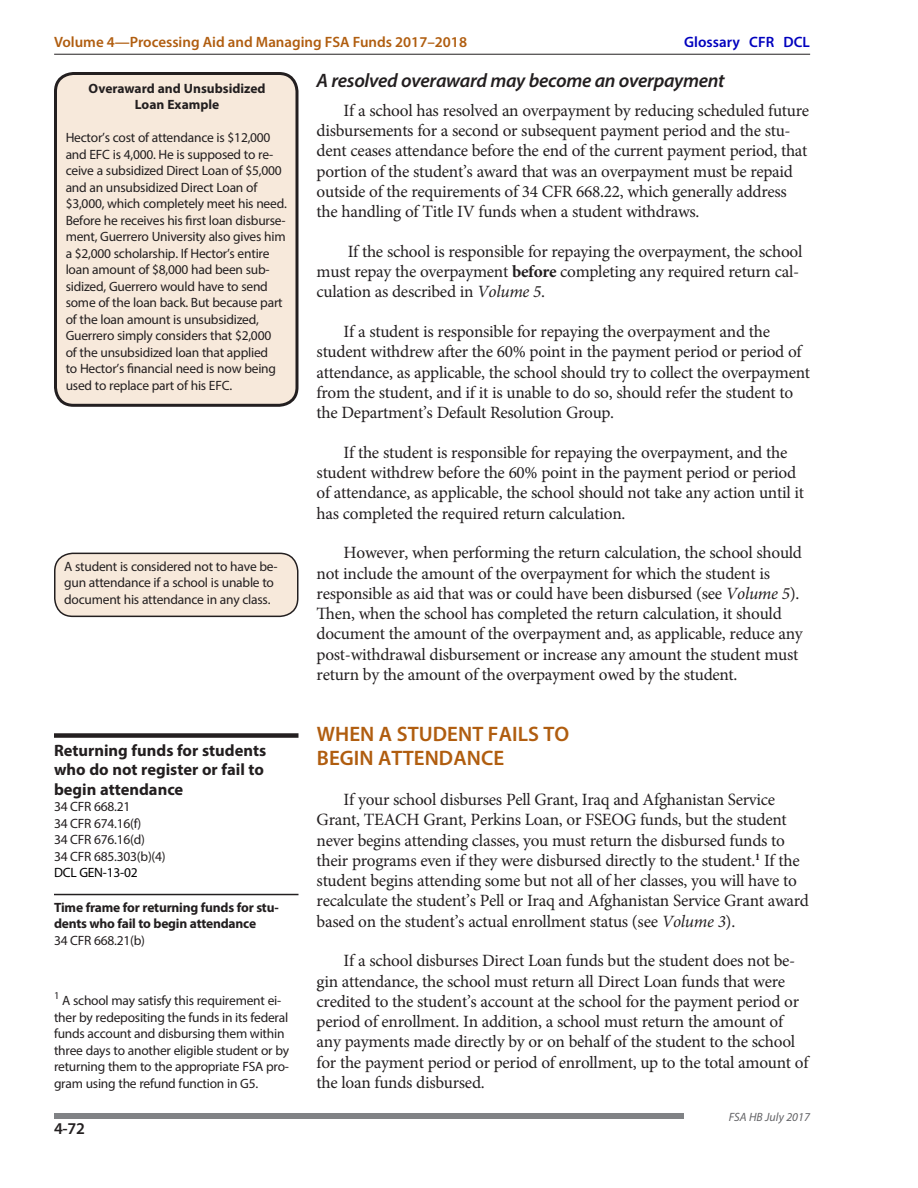
<style>
.page{position:relative;width:918px;height:1188px;background:#fff}
.page>*{position:absolute;margin:0;border:0;box-sizing:border-box;transform-origin:0 0}
.New_Heading_1__ID{font:600 21px/24px "Myriad Pro";letter-spacing:.005em;color:#b05d0f}
.New_Heading_2__ID{font:italic 600 19.5px "Myriad Pro";letter-spacing:-.015em;color:#231f20}
.Body_Text__ID{font:17.25px/20.2px "Minion Pro";letter-spacing:-.015em;color:#231f20}
.Sidebar_Head__ID{font:700 16.5px/19.5px "Myriad Pro";color:#231f20}
.t1{font:600 16.5px "Myriad Pro";color:#231f20}
.t2{font:600 15px "Myriad Pro";color:#b05d0f}
.t3{font:600 15px "Myriad Pro";color:#0000be}
.Sidebar_Example_Text{font:13.5px/16.5px "Myriad Pro";letter-spacing:-.015em;color:#231f20}
.Sidebar_Text__ID{font:13.5px/16.5px "Myriad Pro";letter-spacing:-.015em;color:#231f20}
.Sidebar_Subhead__ID{font:700 13.5px/16.5px "Myriad Pro";letter-spacing:-.015em;color:#231f20}
.Sidebar_Example_Head{font:700 13.5px/16.5px "Myriad Pro";color:#231f20;text-align:center}
.Sidebar_Text__ID-2{font:13.5px "Myriad Pro";letter-spacing:-.015em;color:#000}
.t4{font:italic 12px "Myriad Pro";color:#636366}
.s1{font-weight:700}
.s2{font-style:italic}
</style>
<div class="page">
<hr style="left:54px;top:54px;width:756px;height:1px;background:#231f20">
<div style="left:56px;top:74px;width:241px;height:331px;background:#f7e9db;border-radius:18px"></div>
<div style="left:54px;top:72px;width:244px;height:335px;border:3px solid #231f20;border-radius:18px"></div>
<div style="left:55px;top:553px;width:243px;height:63px;background:#f7e9db;border-radius:18px"></div>
<div style="left:54px;top:553px;width:244px;height:64px;border:2px solid #231f20;border-radius:18px"></div>
<div style="left:54px;top:733px;width:244px;height:5px;background:#231f20"></div>
<hr style="left:54px;top:894px;width:244px;height:1px;background:#231f20">
<div style="left:54px;top:1113px;width:630px;height:6px;background:#808285"></div>
<p class="t2" style="left:54px;top:33px;width:415px">Volume 4—Processing Aid and Managing FSA Funds 2017–2018</p>
<p class="t3" style="left:684px;top:33px;width:127px">Glossary CFR DCL</p>
<p class="New_Heading_2__ID" style="left:317px;top:68px;width:409px">A resolved overaward may become an overpayment</p>
<p class="Body_Text__ID" style="left:317px;top:100px;width:494px;text-indent:27px">If a school has resolved an overpayment by reducing scheduled future disbursements for a second or subsequent payment period and the stu&shy;dent ceases attendance before the end of the current payment period, that portion of the student’s award that was an overpayment must be repaid outside of the requirements of 34 CFR 668.22, which generally address the handling of Title IV funds when a student withdraws.</p>
<p class="Body_Text__ID" style="left:317px;top:241px;width:487px;text-indent:31px">If the school is responsible for repaying the overpayment, the school must repay the overpayment <span class="s1">before</span> completing any required return cal&shy;culation as described in <span class="s2">Volume 5</span>.</p>
<p class="Body_Text__ID" style="left:317px;top:322px;width:495px;text-indent:27px">If a student is responsible for repaying the overpayment and the student withdrew after the 60% point in the payment period or period of attendance, as applicable, the school should try to collect the overpayment from the student, and if it is unable to do so, should refer the student to the Department’s Default Resolution Group.</p>
<p class="Body_Text__ID" style="left:317px;top:442px;width:489px;text-indent:27px">If the student is responsible for repaying the overpayment, and the student withdrew before the 60% point in the payment period or period of attendance, as applicable, the school should not take any action until it has completed the required return calculation.</p>
<p class="Body_Text__ID" style="left:317px;top:543px;width:488px;text-indent:27px">However, when performing the return calculation, the school should not include the amount of the overpayment for which the student is responsible as aid that was or could have been disbursed (see <span class="s2">Volume 5</span>).<br>Then, when the school has completed the return calculation, it should document the amount of the overpayment and, as applicable, reduce any post-withdrawal disbursement or increase any amount the student must return by the amount of the overpayment owed by the student.</p>
<p class="Sidebar_Example_Head" style="left:89px;top:80px;width:178px">Overaward and Unsubsidized<br>Loan Example</p>
<p class="Sidebar_Example_Text" style="left:66px;top:129px;width:223px">Hector’s cost of attendance is $12,000 and EFC is 4,000. He is supposed to re&shy;ceive a subsidized Direct Loan of $5,000 and an unsubsidized Direct Loan of $3,000, which completely meet his need.<br>Before he receives his first loan disburse&shy;ment, Guerrero University also gives him a $2,000 scholarship. If Hector’s entire loan amount of $8,000 had been sub&shy;sidized, Guerrero would have to send some of the loan back. But because part of the loan amount is unsubsidized, Guerrero simply considers that $2,000<br>of the unsubsidized loan that applied<br>to Hector’s financial need is now being used to replace part of his EFC.</p>
<p class="Sidebar_Example_Text" style="left:64px;top:558px;width:215px">A student is considered not to have be&shy;gun attendance if a school is unable to document his attendance in any class.</p>
<p class="Sidebar_Head__ID" style="left:54px;top:740px;width:214px">Returning funds for students who do not register or fail to begin attendance</p>
<p class="Sidebar_Text__ID" style="left:54px;top:798px;width:78px">34 CFR 668.21</p>
<p class="Sidebar_Text__ID" style="left:54px;top:815px;width:89px">34 CFR 674.16(f)</p>
<p class="Sidebar_Text__ID" style="left:54px;top:831px;width:93px">34 CFR 676.16(d)</p>
<p class="Sidebar_Text__ID" style="left:54px;top:848px;width:113px">34 CFR 685.303(b)(4)</p>
<p class="Sidebar_Text__ID-2" style="left:54px;top:864px;width:85px">DCL GEN-13-02</p>
<p class="Sidebar_Subhead__ID" style="left:54px;top:899px;width:226px">Time frame for returning funds for stu&shy;dents who fail to begin attendance</p>
<p class="Sidebar_Text__ID" style="left:54px;top:932px;width:93px">34 CFR 668.21(b)</p>
<p class="Sidebar_Text__ID" style="left:54px;top:992px;width:237px"><sup>1</sup> A school may satisfy this requirement ei&shy;ther by redepositing the funds in its federal funds account and disbursing them within three days to another eligible student or by returning them to the appropriate FSA pro&shy;gram using the refund function in G5.</p>
<p class="t1" style="left:54px;top:1118px;width:32px">4-72</p>
<p class="New_Heading_1__ID" style="left:317px;top:722px;width:254px">WHEN A STUDENT FAILS TO<br>BEGIN ATTENDANCE</p>
<p class="Body_Text__ID" style="left:317px;top:790px;width:494px;text-indent:27px">If your school disburses Pell Grant, Iraq and Afghanistan Service Grant, TEACH Grant, Perkins Loan, or FSEOG funds, but the student never begins attending classes, you must return the disbursed funds to their programs even if they were disbursed directly to the student.<sup>1</sup> If the student begins attending some but not all of her classes, you will have to recalculate the student’s Pell or Iraq and Afghanistan Service Grant award based on the student’s actual enrollment status (see <span class="s2">Volume 3</span>).</p>
<p class="Body_Text__ID" style="left:317px;top:951px;width:493px;text-indent:27px">If a school disburses Direct Loan funds but the student does not be&shy;gin attendance, the school must return all Direct Loan funds that were credited to the student’s account at the school for the payment period or period of enrollment. In addition, a school must return the amount of any payments made directly by or on behalf of the student to the school for the payment period or period of enrollment, up to the total amount of the loan funds disbursed.</p>
<p class="t4" style="left:729px;top:1109px;width:83px">FSA HB July 2017</p>
</div>
